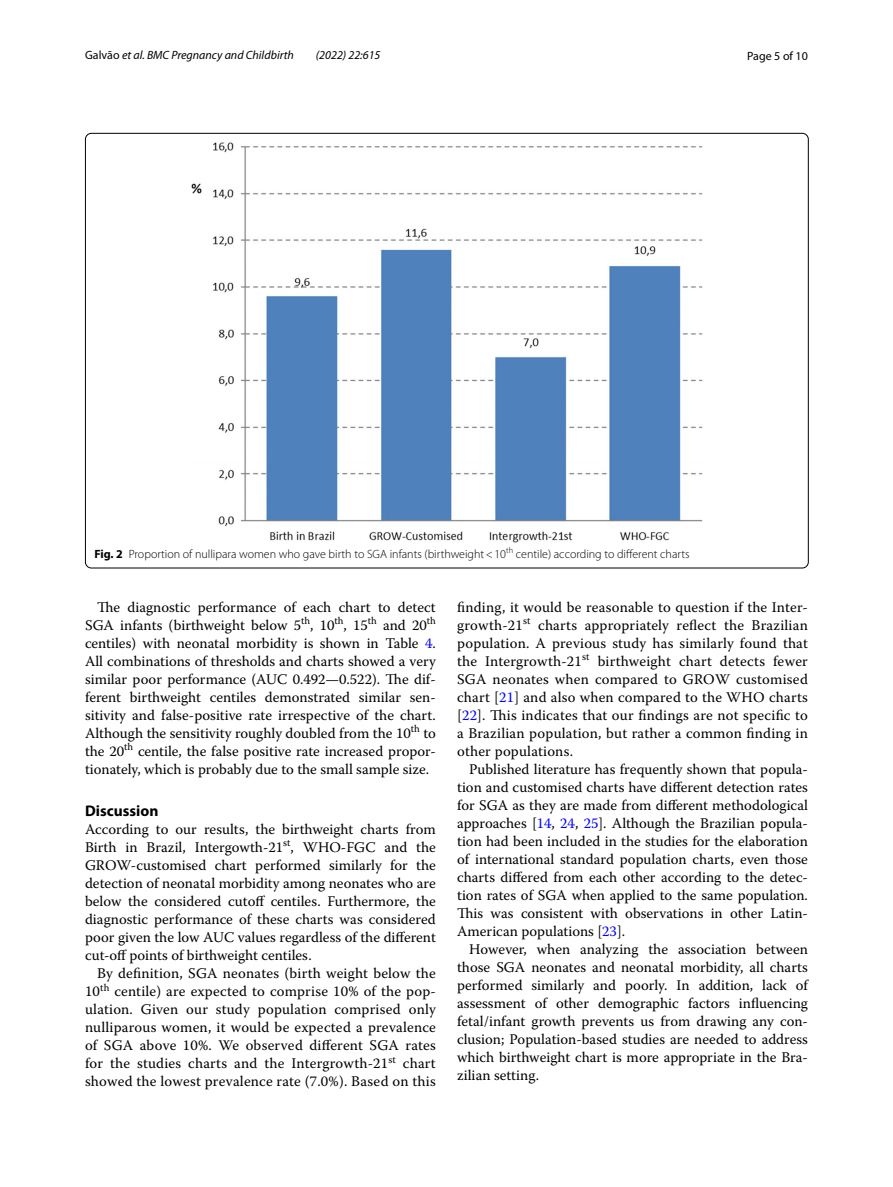
<style>
.page{position:relative;width:893px;height:1187px;background:#fff}
.page>*{position:absolute;margin:0;border:0;box-sizing:border-box;transform-origin:0 0}
.t1{font:700 15.45px "Myriad Pro";color:#000}
.t2{font:14.7px/18px "Warnock Pro";color:#000;text-align:justify}
.t3{font:300 12px "Myriad Pro";color:#000}
.t4{font:italic 12px "Myriad Pro";color:#000}
.t5{font:12px "Myriad Pro";color:#000}
.s1{font-style:normal}
.s2{font-weight:700}
.s3{color:#00f}
</style>
<div class="page">
<img style="left:192px;top:142px;width:510px;height:400px">
<p class="t4" style="left:85px;top:48px;width:210px"><span class="s1">Galvão</span> et al. BMC Pregnancy and Childbirth</p>
<p class="t4" style="left:316px;top:48px;width:66px">(2022) 22:615</p>
<p class="t5" style="left:747px;top:48px;width:62px">Page 5 of 10</p>
<p class="t3" style="left:94px;top:547px;width:597px"><span class="s2">Fig. 2</span> Proportion of nullipara women who gave birth to SGA infants (birthweight&lt; -10<sup>th</sup> centile) according to different charts</p>
<p class="t2" style="left:85px;top:597px;width:352px;text-indent:12px">The diagnostic performance of each chart to detect SGA infants (birthweight below 5<sup>th</sup>, 10<sup>th</sup>, 15<sup>th</sup> and 20<sup>th </sup>centiles) with neonatal morbidity is shown in Table <span class="s3">4</span>.<br>All combinations of thresholds and charts showed a very similar poor performance (AUC 0.492—0.522). The dif&shy;ferent birthweight centiles demonstrated similar sen&shy;sitivity and false-positive rate irrespective of the chart.<br>Although the sensitivity roughly doubled from the 10<sup>th</sup> to the 20<sup>th</sup> centile, the false positive rate increased propor&shy;tionately, which is probably due to the small sample size.</p>
<p class="t1" style="left:85px;top:801px;width:75px">Discussion</p>
<p class="t2" style="left:85px;top:820px;width:352px">According to our results, the birthweight charts from Birth in Brazil, Intergowth-21<sup>st</sup>, WHO-FGC and the GROW-customised chart performed similarly for the detection of neonatal morbidity among neonates who are below the considered cutoff centiles. Furthermore, the diagnostic performance of these charts was considered poor given the low AUC values regardless of the different cut-off points of birthweight centiles.</p>
<p class="t2" style="left:85px;top:964px;width:352px;text-indent:12px">By definition, SGA neonates (birth weight below the 10<sup>th</sup> centile) are expected to comprise 10% of the pop&shy;ulation. Given our study population comprised only nulliparous women, it would be expected a prevalence of SGA above 10%. We observed different SGA rates for the studies charts and the Intergrowth-21<sup>st</sup> chart showed the lowest prevalence rate (7.0%). Based on this</p>
<p class="t2" style="left:457px;top:597px;width:352px">finding, it would be reasonable to question if the Inter&shy;growth-21<sup>st</sup> charts appropriately reflect the Brazilian population. A previous study has similarly found that the Intergrowth-21<sup>st</sup> birthweight chart detects fewer SGA neonates when compared to GROW customised chart [<span class="s3">21</span>] and also when compared to the WHO charts [<span class="s3">22</span>]. This indicates that our findings are not specific to a Brazilian population, but rather a common finding in other populations.</p>
<p class="t2" style="left:457px;top:759px;width:352px;text-indent:12px">Published literature has frequently shown that popula&shy;tion and customised charts have different detection rates for SGA as they are made from different methodological approaches [<span class="s3">14</span>, <span class="s3">24</span>, <span class="s3">25</span>]. Although the Brazilian popula&shy;tion had been included in the studies for the elaboration of international standard population charts, even those charts differed from each other according to the detec&shy;tion rates of SGA when applied to the same population.<br>This was consistent with observations in other Latin-American populations [<span class="s3">23</span>].</p>
<p class="t2" style="left:457px;top:939px;width:352px;text-indent:12px">However, when analyzing the association between those SGA neonates and neonatal morbidity, all charts performed similarly and poorly. In addition, lack of assessment of other demographic factors influencing fetal/infant growth prevents us from drawing any con&shy;clusion; Population-based studies are needed to address which birthweight chart is more appropriate in the Bra&shy;zilian setting.</p>
</div>
